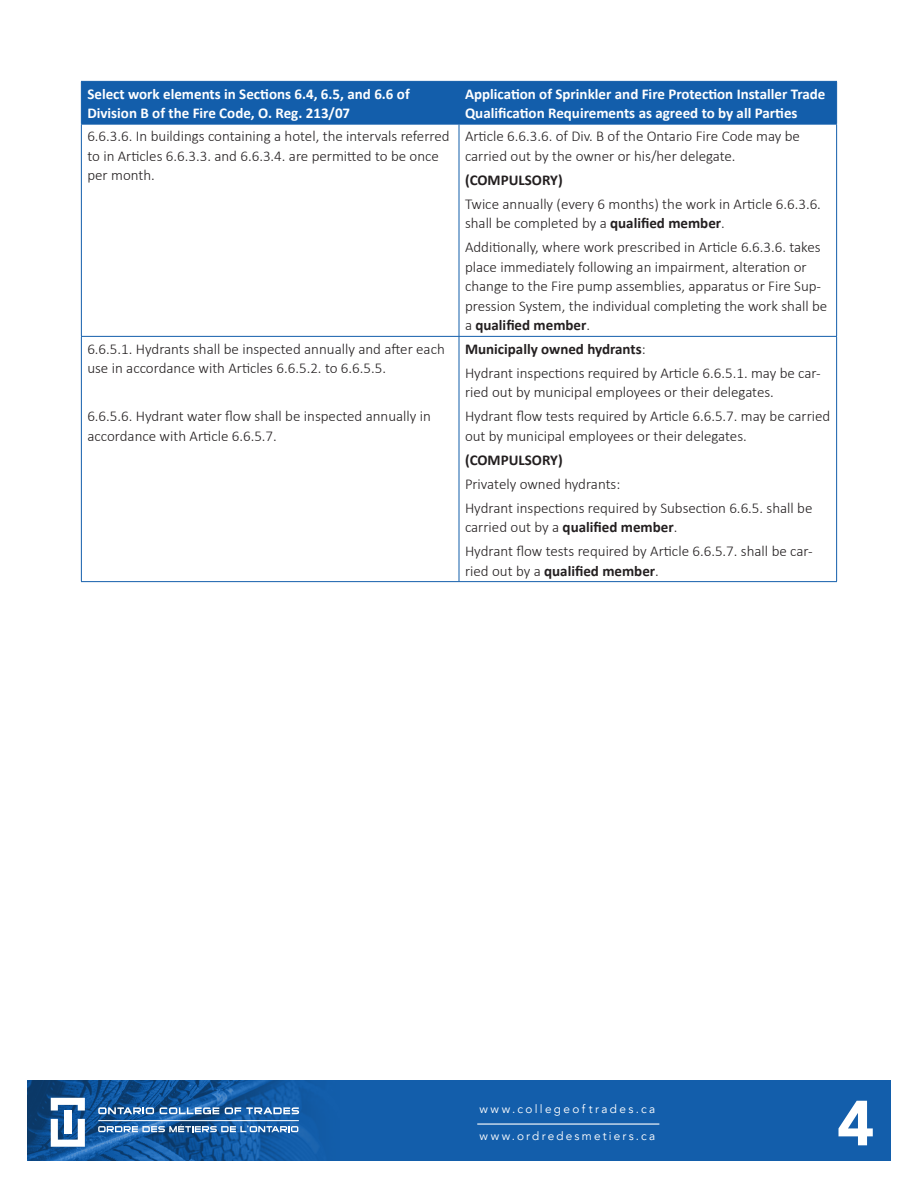
<style>
.page{position:relative;width:918px;height:1188px;background:#fff}
.page>*{position:absolute;margin:0;border:0;box-sizing:border-box;transform-origin:0 0}
.t1{font:63px "Avenir Black 5";color:#fff}
.t2{font:300 15px/19.5px "Calibri";color:#231f20}
.t3{font:700 15px/19.5px "Calibri";color:#fff}
.t4{font:700 15px "Calibri";color:#231f20}
.t5{font:11.85px "Avenir";letter-spacing:.195em;color:#fff}
.s1{font-weight:700}
.s2{font-weight:300}
</style>
<div class="page">
<svg style="left:27px;top:1080px;width:864px;height:81px;background:#135ba6"></svg>
<hr style="left:477px;top:1123px;width:182px;height:2px;background:#fff">
<div style="left:82px;top:82px;width:754px;height:42px;background:#135eab"></div>
<hr style="left:81px;top:81px;width:378px;height:1px;background:#135eab">
<hr style="left:81px;top:82px;width:1px;height:42px;background:#135eab">
<hr style="left:459px;top:81px;width:378px;height:1px;background:#135eab">
<hr style="left:459px;top:82px;width:1px;height:42px;background:#135eab">
<hr style="left:836px;top:82px;width:1px;height:42px;background:#135eab">
<hr style="left:81px;top:124px;width:378px;height:1px;background:#135eab">
<hr style="left:81px;top:124px;width:1px;height:212px;background:#135eab">
<hr style="left:459px;top:124px;width:378px;height:1px;background:#135eab">
<hr style="left:459px;top:124px;width:1px;height:212px;background:#135eab">
<hr style="left:836px;top:124px;width:1px;height:212px;background:#135eab">
<hr style="left:81px;top:336px;width:378px;height:1px;background:#135eab">
<hr style="left:81px;top:337px;width:1px;height:244px;background:#135eab">
<hr style="left:459px;top:336px;width:378px;height:1px;background:#135eab">
<hr style="left:459px;top:337px;width:1px;height:244px;background:#135eab">
<hr style="left:836px;top:337px;width:1px;height:244px;background:#135eab">
<hr style="left:81px;top:581px;width:378px;height:1px;background:#135eab">
<hr style="left:459px;top:581px;width:378px;height:1px;background:#135eab">
<svg style="left:51px;top:1098px;width:34px;height:13px"></svg>
<svg style="left:51px;top:1119px;width:34px;height:28px"></svg>
<div style="left:64px;top:1111px;width:8px;height:23px;background:#fff"></div>
<hr style="left:98px;top:1120px;width:201px;height:1px;background:#fff">
<svg style="left:98px;top:1107px;width:56px;height:7px"></svg>
<svg style="left:160px;top:1107px;width:59px;height:7px"></svg>
<svg style="left:225px;top:1107px;width:74px;height:7px"></svg>
<svg style="left:98px;top:1124px;width:200px;height:8px;background:#6c96c1"></svg>
<p class="t3" style="left:87px;top:84px;width:324px">Select work elements in Sections 6.4, 6.5, and 6.6 of<br>Division B of the Fire Code, O. Reg. 213/07</p>
<p class="t3" style="left:465px;top:84px;width:362px">Application of Sprinkler and Fire Protection Installer Trade<br>Qualification Requirements as agreed to by all Parties</p>
<p class="t2" style="left:87px;top:127px;width:364px">6.6.3.6. In buildings containing a hotel, the intervals referred to in Articles 6.6.3.3. and 6.6.3.4. are permitted to be once per month.</p>
<p class="t2" style="left:465px;top:127px;width:336px">Article 6.6.3.6. of Div. B of the Ontario Fire Code may be carried out by the owner or his/her delegate.</p>
<p class="t4" style="left:465px;top:170px;width:99px">(COMPULSORY)</p>
<p class="t2" style="left:465px;top:194px;width:357px">Twice annually (every 6 months) the work in Article 6.6.3.6. shall be completed by a <span class="s1">qualified member</span>.</p>
<p class="t2" style="left:465px;top:238px;width:364px">Additionally, where work prescribed in Article 6.6.3.6. takes place immediately following an impairment, alteration or change to the Fire pump assemblies, apparatus or Fire Sup&shy;pression System, the individual completing the work shall be a <span class="s1">qualified member</span>.</p>
<p class="t2" style="left:87px;top:339px;width:359px">6.6.5.1. Hydrants shall be inspected annually and after each use in accordance with Articles 6.6.5.2. to 6.6.5.5.</p>
<p class="t2" style="left:87px;top:406px;width:345px">6.6.5.6. Hydrant water flow shall be inspected annually in accordance with Article 6.6.5.7.</p>
<p class="t4" style="left:465px;top:339px;width:182px">Municipally owned hydrants<span class="s2">:</span></p>
<p class="t2" style="left:465px;top:363px;width:357px">Hydrant inspections required by Article 6.6.5.1. may be car&shy;ried out by municipal employees or their delegates.</p>
<p class="t2" style="left:465px;top:406px;width:367px">Hydrant flow tests required by Article 6.6.5.7. may be carried out by municipal employees or their delegates.</p>
<p class="t4" style="left:465px;top:450px;width:99px">(COMPULSORY)</p>
<p class="t2" style="left:465px;top:474px;width:157px">Privately owned hydrants:</p>
<p class="t2" style="left:465px;top:498px;width:349px">Hydrant inspections required by Subsection 6.6.5. shall be carried out by a <span class="s1">qualified member</span>.</p>
<p class="t2" style="left:465px;top:541px;width:349px">Hydrant flow tests required by Article 6.6.5.7. shall be car&shy;ried out by a <span class="s1">qualified member</span>.</p>
<p class="t5" style="left:479px;top:1104px;width:177px">www.collegeoftrades.ca</p>
<p class="t5" style="left:480px;top:1131px;width:177px">www.ordredesmetiers.ca</p>
<p class="t1" style="left:837px;top:1095px;width:39px">4</p>
</div>
